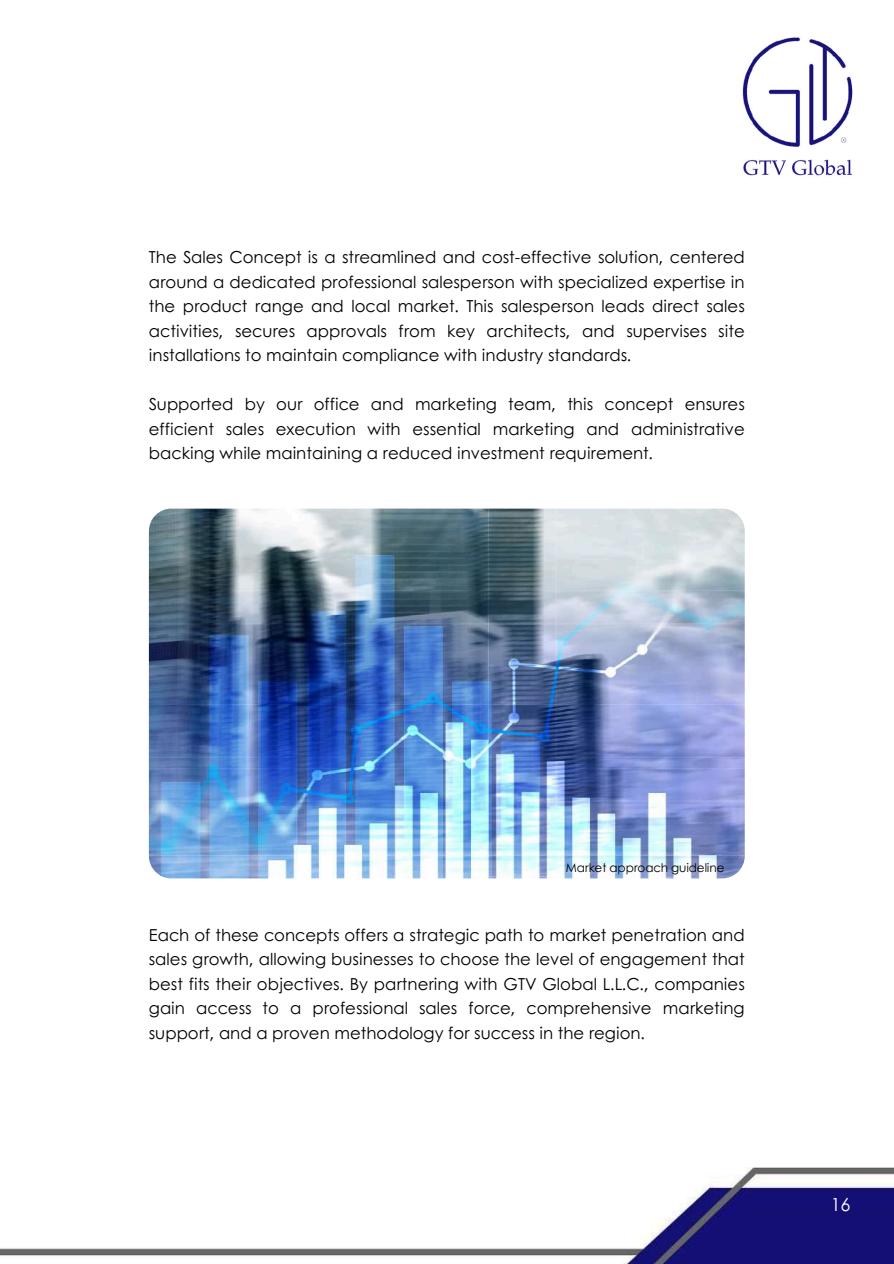
<style>
.page{position:relative;width:894px;height:1264px;background:#fff}
.page>*{position:absolute;margin:0;border:0;box-sizing:border-box;transform-origin:0 0}
.t1{font:18px "Century Gothic";color:#fff}
.t2{font:16.5px/24.5px "Century Gothic";color:#000;text-align:justify}
.t3{font:12px "Century Gothic";letter-spacing:-.01em;color:#000}
</style>
<div class="page">
<img style="left:0;top:513px;width:893px;height:750px">
<img style="left:149px;top:508px;width:595px;height:370px;border-radius:22px">
<img style="left:742px;top:37px;width:111px;height:139px">
<p class="t2" style="left:149px;top:244px;width:597px">The Sales Concept is a streamlined and cost-effective solution, centered around a dedicated professional salesperson with specialized expertise in the product range and local market. This salesperson leads direct sales activities, secures approvals from key architects, and supervises site installations to maintain compliance with industry standards.</p>
<p class="t2" style="left:149px;top:391px;width:597px">Supported by our office and marketing team, this concept ensures efficient sales execution with essential marketing and administrative backing while maintaining a reduced investment requirement.</p>
<p class="t3" style="left:565px;top:858px;width:160px">Market approach guideline</p>
<p class="t2" style="left:149px;top:921px;width:597px">Each of these concepts offers a strategic path to market penetration and sales growth, allowing businesses to choose the level of engagement that best fits their objectives. By partnering with GTV Global L.L.C., companies gain access to a professional sales force, comprehensive marketing support, and a proven methodology for success in the region.</p>
<p class="t1" style="left:830px;top:1190px;width:21px">16</p>
</div>
